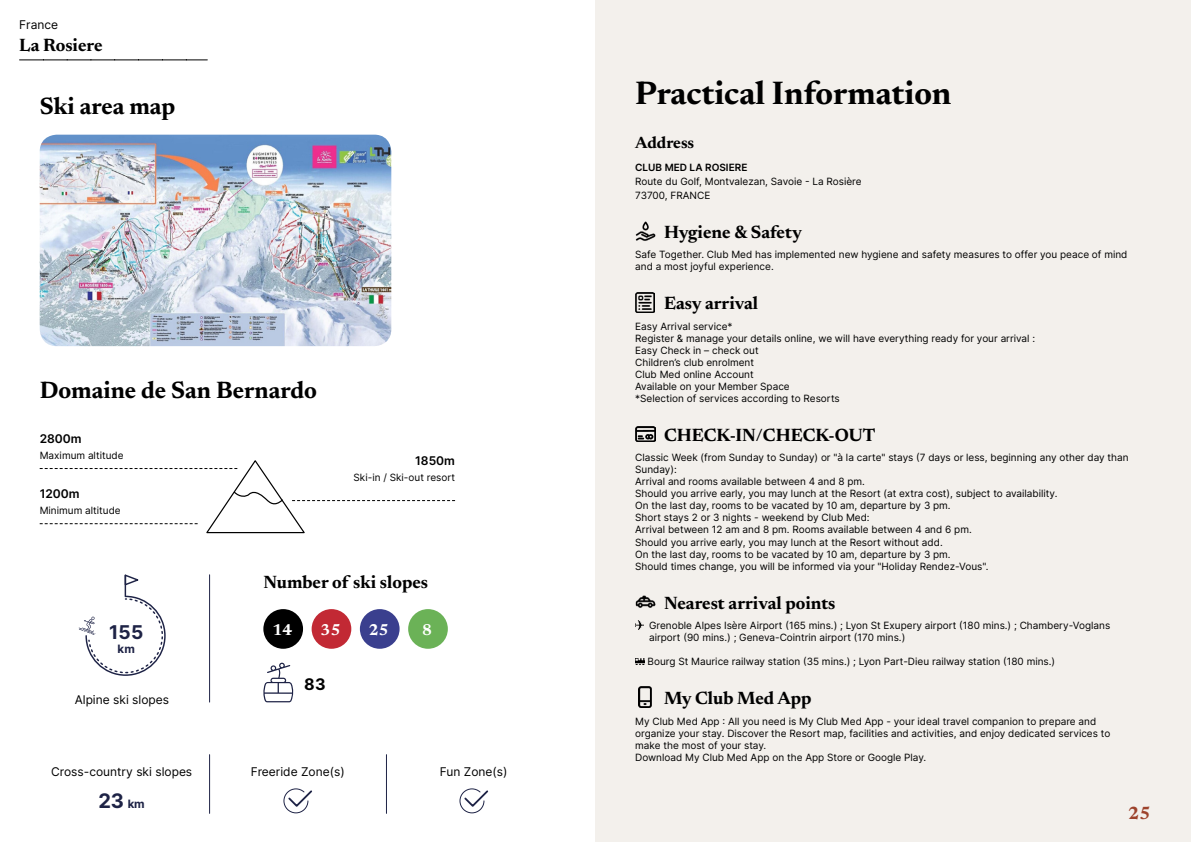
<style>
.page{position:relative;width:1191px;height:842px;background:#fff}
.page>*{position:absolute;margin:0;border:0;box-sizing:border-box;transform-origin:0 0}
.t1{font:700 33px "Newsreader 24 pt";color:#000}
.t2{font:700 24px "Newsreader 24 pt";color:#000}
.t3{font:700 20px "Inter";color:#1e2346}
.t4{font:700 19px "Inter";color:#1e2346}
.t5{font:700 18px "Newsreader 24 pt";color:#000}
.t6{font:700 18px "Newsreader 24 pt";color:#9d432c}
.t7{font:700 16.5px "Newsreader 24 pt";color:#000}
.t8{font:700 16px "Newsreader 24 pt";color:#fff}
.t9{font:700 16px "Inter";color:#000}
.t10{font:12px "Inter";color:#000}
.t11{font:600 12px "Inter";color:#000}
.t12{font:700 11.5px "Inter";color:#1e2346}
.t13{font:10px/12px "Inter";color:#000}
.t14{font:600 10px "Inter";color:#000}
.s1{font-size:11.5px}
</style>
<div class="page">
<div style="left:595px;top:0;width:596px;height:842px;background:#f3f0ec"></div>
<img style="left:40px;top:135px;width:351px;height:211px">
<svg style="left:20px;top:60px;width:187px;height:1px"></svg>
<svg style="left:40px;top:460px;width:415px;height:74px"></svg>
<div style="left:263px;top:609px;width:40px;height:40px;background:#000;border-radius:50%"></div>
<div style="left:312px;top:609px;width:39px;height:40px;background:#c22934;border-radius:50%"></div>
<div style="left:360px;top:609px;width:39px;height:40px;background:#3a3f8e;border-radius:50%"></div>
<div style="left:408px;top:609px;width:40px;height:40px;background:#6bb257;border-radius:50%"></div>
<svg style="left:79px;top:574px;width:86px;height:101px"></svg>
<svg style="left:263px;top:663px;width:30px;height:39px"></svg>
<svg style="left:283px;top:788px;width:29px;height:26px"></svg>
<svg style="left:459px;top:788px;width:29px;height:26px"></svg>
<hr style="left:209px;top:755px;width:1px;height:58px;background:#1e2346">
<hr style="left:209px;top:575px;width:1px;height:127px;background:#1e2346">
<hr style="left:386px;top:755px;width:1px;height:58px;background:#1e2346">
<img style="left:635px;top:221px;width:20px;height:20px">
<img style="left:636px;top:292px;width:18px;height:20px">
<img style="left:635px;top:426px;width:20px;height:15px">
<img style="left:635px;top:595px;width:20px;height:13px">
<svg style="left:635px;top:621px;width:8px;height:8px"></svg>
<svg style="left:635px;top:658px;width:10px;height:6px"></svg>
<img style="left:638px;top:686px;width:14px;height:21px">
<p class="t10" style="left:19px;top:15px;width:40px">France</p>
<h3 class="t5" style="left:19px;top:32px;width:85px">La Rosiere</h3>
<h2 class="t2" style="left:40px;top:89px;width:137px">Ski area map</h2>
<h2 class="t2" style="left:40px;top:372px;width:279px">Domaine de San Bernardo</h2>
<p class="t11" style="left:40px;top:430px;width:43px">2800m</p>
<p class="t13" style="left:40px;top:449px;width:85px">Maximum altitude</p>
<p class="t11" style="left:40px;top:485px;width:42px">1200m</p>
<p class="t13" style="left:40px;top:504px;width:82px">Minimum altitude</p>
<p class="t11" style="left:415px;top:452px;width:41px">1850m</p>
<p class="t13" style="left:353px;top:471px;width:103px">Ski-in / Ski-out resort</p>
<h3 class="t5" style="left:263px;top:569px;width:166px">Number of ski slopes</h3>
<h3 class="t4" style="left:109px;top:618px;width:36px">155</h3>
<h3 class="t8" style="left:272px;top:618px;width:21px">14</h3>
<h3 class="t8" style="left:321px;top:618px;width:21px">35</h3>
<h3 class="t8" style="left:369px;top:618px;width:21px">25</h3>
<h3 class="t8" style="left:422px;top:618px;width:11px">8</h3>
<p class="t12" style="left:117px;top:640px;width:19px">km</p>
<p class="t10" style="left:75px;top:691px;width:96px">Alpine ski slopes</p>
<p class="t10" style="left:51px;top:762px;width:143px">Cross-country ski slopes</p>
<h3 class="t3" style="left:99px;top:786px;width:48px">23 <span class="s1">km</span></h3>
<h3 class="t9" style="left:304px;top:673px;width:23px">83</h3>
<p class="t10" style="left:251px;top:762px;width:95px">Freeride Zone(s)</p>
<p class="t10" style="left:440px;top:762px;width:69px">Fun Zone(s)</p>
<h1 class="t1" style="left:635px;top:69px;width:318px">Practical Information</h1>
<h3 class="t7" style="left:635px;top:131px;width:61px">Address</h3>
<p class="t14" style="left:635px;top:160px;width:114px">CLUB MED LA ROSIERE</p>
<p class="t13" style="left:635px;top:174px;width:228px;line-height:14px">Route du Golf, Montvalezan, Savoie - La Rosière<br>73700, FRANCE</p>
<h3 class="t5" style="left:664px;top:219px;width:139px">Hygiene &amp; Safety</h3>
<p class="t13" style="left:635px;top:249px;width:494px">Safe Together. Club Med has implemented new hygiene and safety measures to offer you peace of mind and a most joyful experience.</p>
<h3 class="t5" style="left:664px;top:291px;width:95px">Easy arrival</h3>
<p class="t13" style="left:635px;top:320px;width:401px">Easy Arrival service*<br>Register &amp; manage your details online, we will have everything ready for your arrival :<br>Easy Check in – check out<br>Children’s club enrolment<br>Club Med online Account<br>Available on your Member Space<br>*Selection of services according to Resorts</p>
<h3 class="t5" style="left:664px;top:422px;width:213px">CHECK-IN/CHECK-OUT</h3>
<p class="t13" style="left:635px;top:452px;width:495px">Classic Week (from Sunday to Sunday) or "à la carte" stays (7 days or less, beginning any other day than Sunday):<br>Arrival and rooms available between 4 and 8 pm.<br>Should you arrive early, you may lunch at the Resort (at extra cost), subject to availability.<br>On the last day, rooms to be vacated by 10 am, departure by 3 pm.<br>Short stays 2 or 3 nights - weekend by Club Med:<br>Arrival between 12 am and 8 pm. Rooms available between 4 and 6 pm.<br>Should you arrive early, you may lunch at the Resort without add.<br>On the last day, rooms to be vacated by 10 am, departure by 3 pm.<br>Should times change, you will be informed via your "Holiday Rendez-Vous".</p>
<h3 class="t5" style="left:664px;top:590px;width:173px">Nearest arrival points</h3>
<p class="t13" style="left:649px;top:619px;width:462px">Grenoble Alpes Isère Airport (165 mins.) ; Lyon St Exupery airport (180 mins.) ; Chambery-Voglans airport (90 mins.) ; Geneva-Cointrin airport (170 mins.)</p>
<p class="t13" style="left:647px;top:655px;width:409px">Bourg St Maurice railway station (35 mins.) ; Lyon Part-Dieu railway station (180 mins.)</p>
<h3 class="t5" style="left:664px;top:685px;width:149px">My Club Med App</h3>
<p class="t13" style="left:635px;top:715px;width:477px">My Club Med App : All you need is My Club Med App - your ideal travel companion to prepare and organize your stay. Discover the Resort map, facilities and activities, and enjoy dedicated services to make the most of your stay.<br>Download My Club Med App on the App Store or Google Play.</p>
<h3 class="t6" style="left:1128px;top:800px;width:24px">25</h3>
</div>
